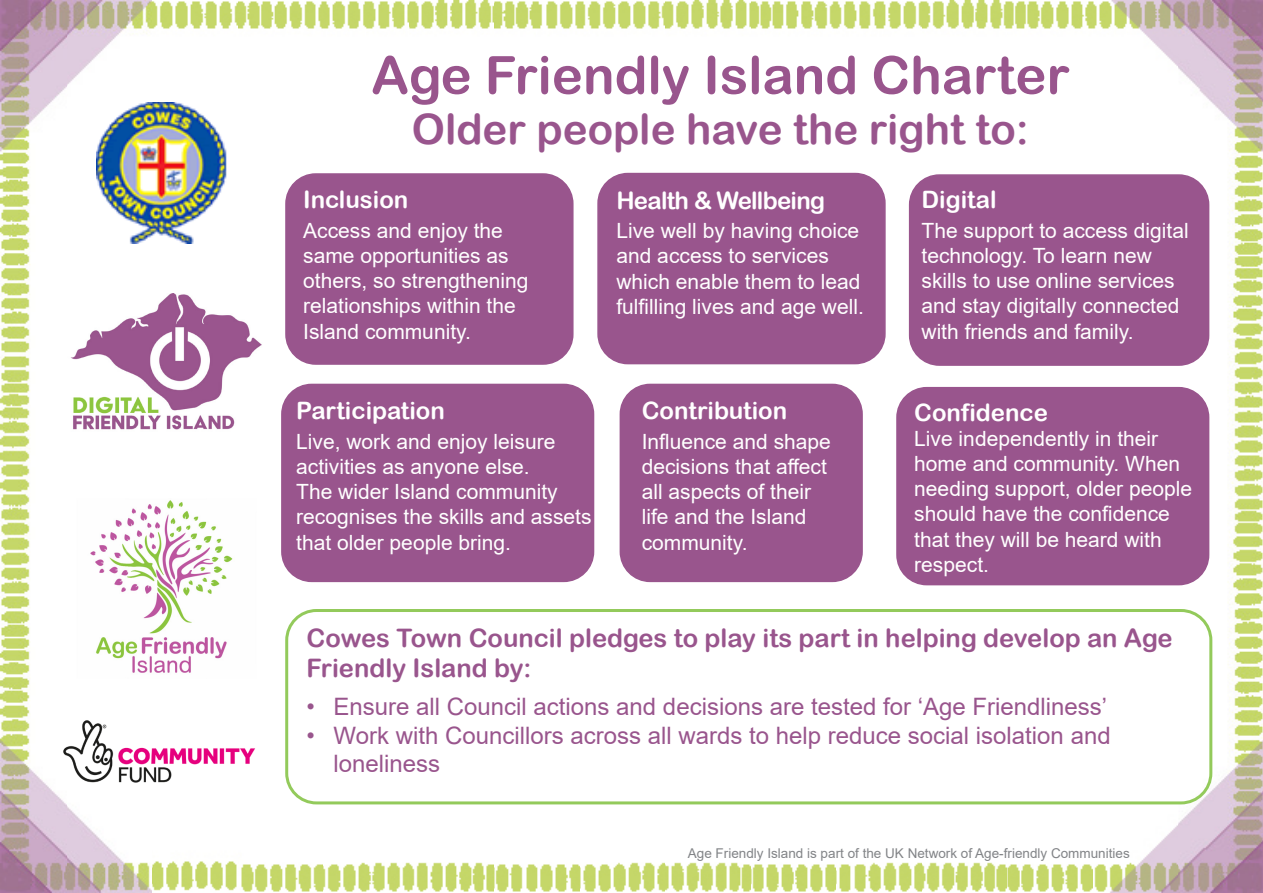
<style>
.page{position:relative;width:1263px;height:893px;background:#fff}
.page>*{position:absolute;margin:0;border:0;box-sizing:border-box;transform-origin:0 0}
.t1{font:52.5px "Arial Rounded MT Bold";color:#99558d}
.t2{font:42px "Arial Rounded MT Bold";color:#99558d}
.t3{font:25.5px/30.6px "Arial Rounded MT Bold";color:#99558d}
.t4{font:24px/28.8px "Arial";color:#99558d}
.t5{font:24px "Arial Rounded MT Bold";color:#fff}
.t6{font:24px "Arial Rounded MT Bold";letter-spacing:-.03em;color:#fff}
.t7{font:21px/25.2px "Arial";color:#fff}
.t8{font:13.5px "Arial";color:#828487}
</style>
<div class="page">
<img style="left:0;top:0;width:1263px;height:893px">
<div style="left:286px;top:174px;width:287px;height:190px;background:#99558d;border-radius:30px"></div>
<div style="left:285px;top:173px;width:288px;height:192px;border:2px solid #99558d;border-radius:30px"></div>
<div style="left:282px;top:384px;width:311px;height:197px;background:#99558d;border-radius:30px"></div>
<div style="left:281px;top:384px;width:313px;height:198px;border:2px solid #99558d;border-radius:30px"></div>
<div style="left:897px;top:388px;width:311px;height:197px;background:#99558d;border-radius:30px"></div>
<div style="left:896px;top:387px;width:313px;height:198px;border:2px solid #99558d;border-radius:30px"></div>
<div style="left:620px;top:384px;width:242px;height:197px;background:#99558d;border-radius:30px"></div>
<div style="left:620px;top:384px;width:243px;height:198px;border:2px solid #99558d;border-radius:30px"></div>
<div style="left:598px;top:174px;width:287px;height:190px;background:#99558d;border-radius:30px"></div>
<div style="left:597px;top:173px;width:289px;height:191px;border:2px solid #99558d;border-radius:30px"></div>
<div style="left:910px;top:175px;width:298px;height:190px;background:#99558d;border-radius:30px"></div>
<div style="left:909px;top:174px;width:300px;height:192px;border:2px solid #99558d;border-radius:30px"></div>
<img style="left:66px;top:294px;width:201px;height:158px">
<img style="left:57px;top:689px;width:228px;height:98px">
<div style="left:285px;top:609px;width:927px;height:195px;border:3px solid #93ca5b;border-radius:30px"></div>
<img style="left:76px;top:499px;width:180px;height:180px">
<img style="left:97px;top:102px;width:139px;height:141px">
<p class="t1" style="left:371px;top:44px;width:700px">Age Friendly Island Charter</p>
<p class="t2" style="left:412px;top:104px;width:619px">Older people have the right to:</p>
<p class="t5" style="left:303px;top:186px;width:107px">Inclusion</p>
<p class="t7" style="left:303px;top:218px;width:227px">Access and enjoy the same opportunities as others, so strengthening relationships within the<br>Island community.</p>
<p class="t5" style="left:921px;top:186px;width:77px">Digital</p>
<p class="t7" style="left:921px;top:218px;width:269px">The support to access digital technology. To learn new skills to use online services and stay digitally connected with friends and family.</p>
<p class="t6" style="left:616px;top:186px;width:210px">Health &amp; Wellbeing</p>
<p class="t7" style="left:616px;top:218px;width:249px">Live well by having choice and access to services which enable them to lead fulfilling lives and age well.</p>
<p class="t5" style="left:296px;top:397px;width:150px">Participation</p>
<p class="t7" style="left:296px;top:429px;width:297px">Live, work and enjoy leisure activities as anyone else.<br>The wider Island community recognises the skills and assets that older people bring.</p>
<p class="t5" style="left:642px;top:397px;width:147px">Contribution</p>
<p class="t7" style="left:642px;top:429px;width:191px">Influence and shape decisions that affect all aspects of their life and the Island community.</p>
<p class="t5" style="left:914px;top:398px;width:135px">Confidence</p>
<p class="t7" style="left:914px;top:426px;width:279px">Live independently in their home and community. When needing support, older people should have the confidence that they will be heard with respect.</p>
<p class="t3" style="left:306px;top:622px;width:868px">Cowes Town Council pledges to play its part in helping develop an Age<br>Friendly Island by:</p>
<p class="t4" style="left:306px;top:692px;width:802px">• Ensure all Council actions and decisions are tested for ‘Age Friendliness’</p>
<p class="t4" style="left:333px;top:721px;width:779px;text-indent:-27px">• Work with Councillors across all wards to help reduce social isolation and loneliness</p>
<p class="t8" style="left:688px;top:844px;width:443px">Age Friendly Island is part of the UK Network of Age-friendly Communities</p>
</div>
